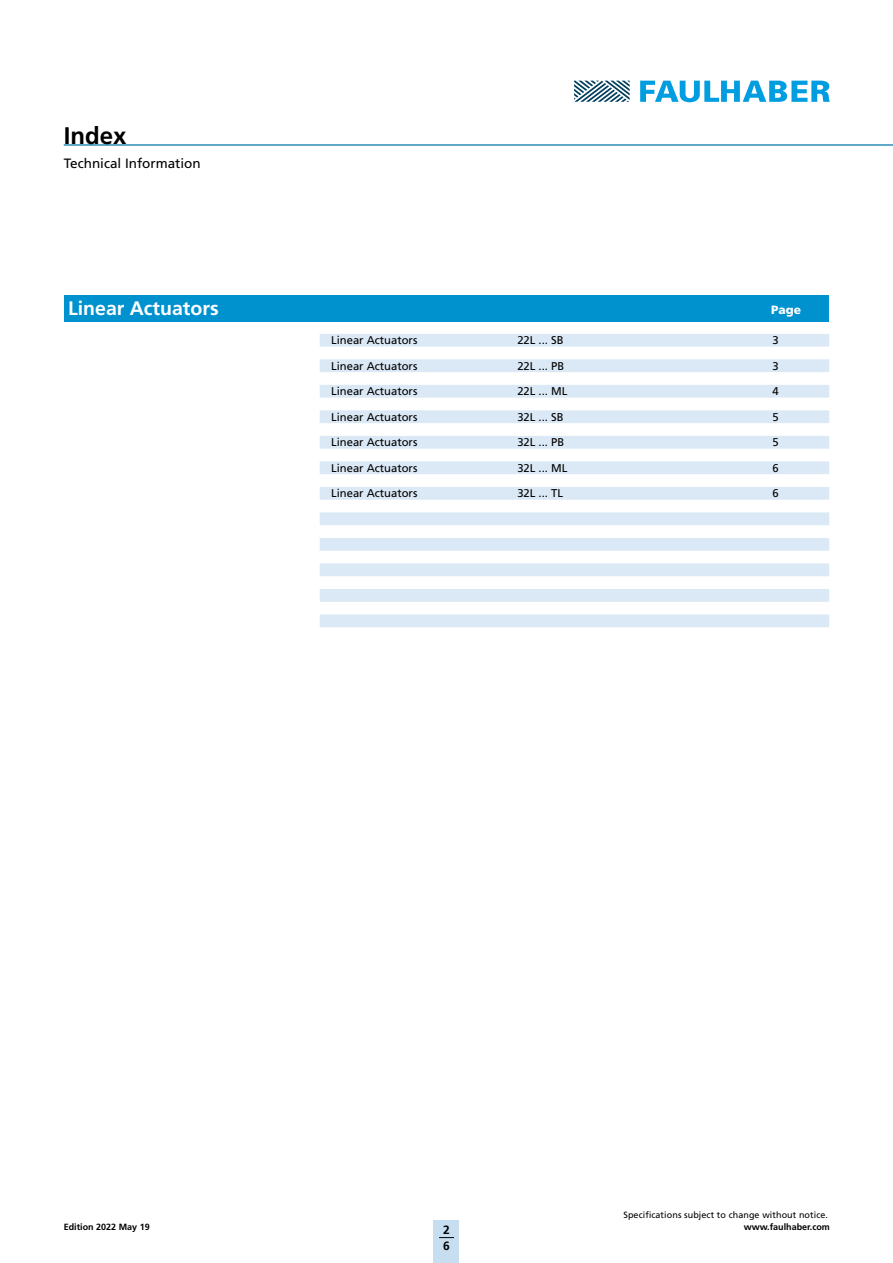
<style>
.page{position:relative;width:893px;height:1263px;background:#fff}
.page>*{position:absolute;margin:0;border:0;box-sizing:border-box;transform-origin:0 0}
.t1{font:700 24px "Frutiger LT";color:#000}
.t2{font:700 19.5px "Frutiger LT";color:#fff}
.t3{font:13.5px "Frutiger LT";color:#000}
.t4{font:900 12px "Frutiger LT";color:#fff}
.t5{font:700 12px/16.5px "Frutiger LT";color:#000}
.t6{font:11.25px "Frutiger LT";color:#000}
.t7{font:9px "Frutiger LT";letter-spacing:.01em;color:#000}
.t8{font:700 9px "Frutiger LT";color:#000}
</style>
<div class="page">
<div style="left:434px;top:1220px;width:25px;height:43px;background:#c7ddf0"></div>
<svg style="left:439px;top:1237px;width:15px;height:1px"></svg>
<hr style="left:64px;top:145px;width:829px;height:1px;background:#0091cf">
<svg style="left:574px;top:81px;width:56px;height:21px"></svg>
<svg style="left:640px;top:81px;width:190px;height:21px"></svg>
<div style="left:320px;top:334px;width:509px;height:13px;background:#dbe8f5"></div>
<div style="left:320px;top:359px;width:509px;height:13px;background:#dbe8f5"></div>
<div style="left:320px;top:385px;width:509px;height:13px;background:#dbe8f5"></div>
<div style="left:320px;top:410px;width:509px;height:13px;background:#dbe8f5"></div>
<div style="left:320px;top:436px;width:509px;height:13px;background:#dbe8f5"></div>
<div style="left:320px;top:461px;width:509px;height:13px;background:#dbe8f5"></div>
<div style="left:320px;top:487px;width:509px;height:13px;background:#dbe8f5"></div>
<div style="left:320px;top:512px;width:509px;height:13px;background:#dbe8f5"></div>
<div style="left:320px;top:538px;width:509px;height:13px;background:#dbe8f5"></div>
<div style="left:320px;top:563px;width:509px;height:13px;background:#dbe8f5"></div>
<div style="left:320px;top:589px;width:509px;height:13px;background:#dbe8f5"></div>
<div style="left:320px;top:614px;width:509px;height:13px;background:#dbe8f5"></div>
<div style="left:64px;top:296px;width:764px;height:26px;background:#0091cf"></div>
<h1 class="t1" style="left:64px;top:121px;width:64px">Index</h1>
<p class="t3" style="left:64px;top:155px;width:139px">Technical Information</p>
<h2 class="t2" style="left:68px;top:297px;width:152px">Linear Actuators</h2>
<p class="t4" style="left:771px;top:303px;width:32px">Page</p>
<p class="t6" style="left:331px;top:334px;width:88px">Linear Actuators</p>
<p class="t6" style="left:517px;top:334px;width:48px">22L ... SB</p>
<p class="t6" style="left:772px;top:334px;width:8px">3</p>
<p class="t6" style="left:331px;top:359px;width:88px">Linear Actuators</p>
<p class="t6" style="left:517px;top:359px;width:48px">22L ... PB</p>
<p class="t6" style="left:772px;top:359px;width:8px">3</p>
<p class="t6" style="left:331px;top:385px;width:88px">Linear Actuators</p>
<p class="t6" style="left:517px;top:385px;width:52px">22L ... ML</p>
<p class="t6" style="left:772px;top:385px;width:8px">4</p>
<p class="t6" style="left:331px;top:410px;width:88px">Linear Actuators</p>
<p class="t6" style="left:517px;top:410px;width:48px">32L ... SB</p>
<p class="t6" style="left:772px;top:410px;width:8px">5</p>
<p class="t6" style="left:331px;top:436px;width:88px">Linear Actuators</p>
<p class="t6" style="left:517px;top:436px;width:48px">32L ... PB</p>
<p class="t6" style="left:772px;top:436px;width:8px">5</p>
<p class="t6" style="left:331px;top:461px;width:88px">Linear Actuators</p>
<p class="t6" style="left:517px;top:461px;width:52px">32L ... ML</p>
<p class="t6" style="left:772px;top:461px;width:8px">6</p>
<p class="t6" style="left:331px;top:487px;width:88px">Linear Actuators</p>
<p class="t6" style="left:517px;top:487px;width:47px">32L ... TL</p>
<p class="t6" style="left:772px;top:487px;width:8px">6</p>
<p class="t7" style="left:623px;top:1209px;width:206px">Specifications subject to change without notice.</p>
<p class="t8" style="left:64px;top:1221px;width:88px">Edition 2022 May 19</p>
<p class="t8" style="left:744px;top:1221px;width:88px">www.faulhaber.com</p>
<p class="t5" style="left:443px;top:1221px;width:8px">2<br>6</p>
</div>
